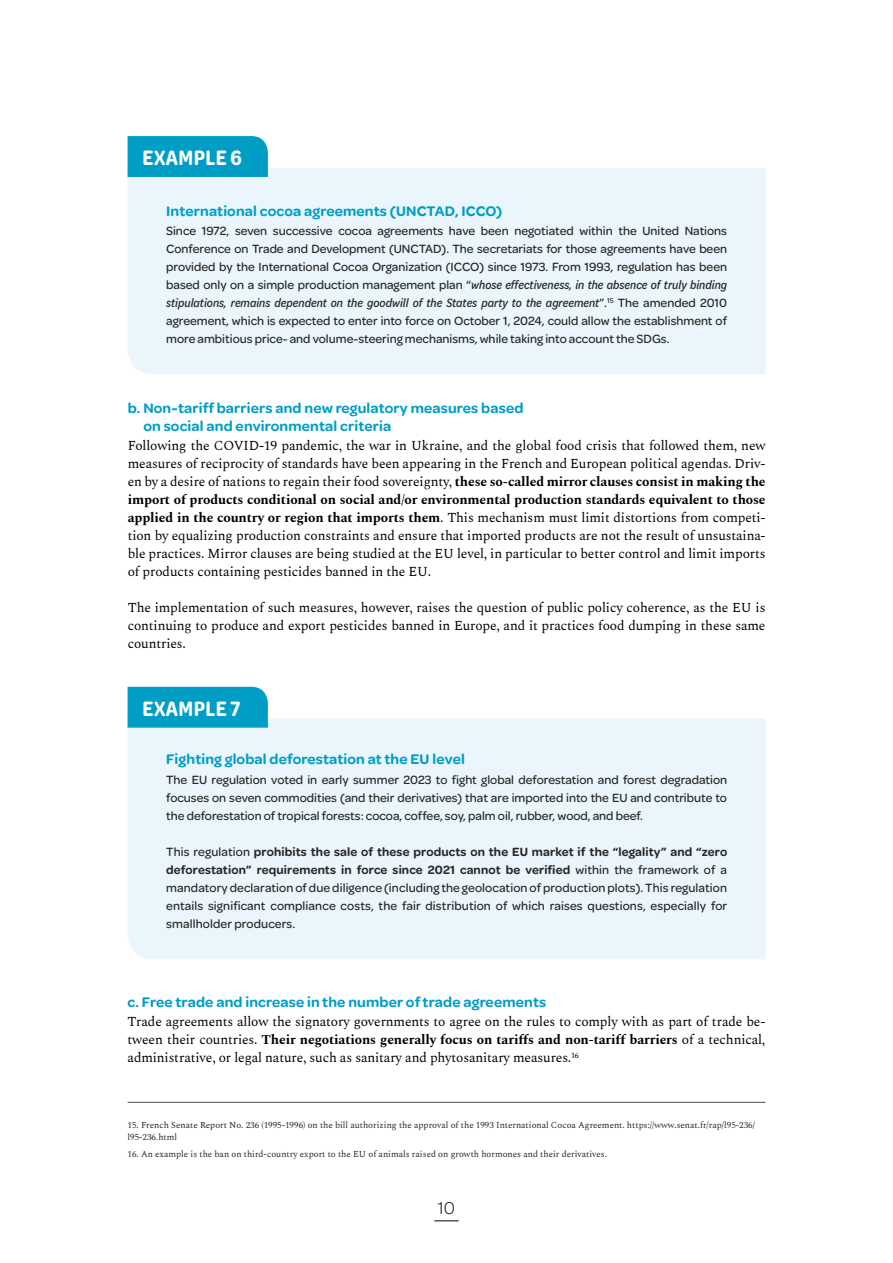
<style>
.page{position:relative;width:893px;height:1263px;background:#fff}
.page>*{position:absolute;margin:0;border:0;box-sizing:border-box;transform-origin:0 0}
.t1{font:600 22.5px "Omnes Cond";letter-spacing:.02em;color:#fff}
.t2{font:300 18px "Omnes";color:#000}
.t3{font:600 15px/18px "Omnes";letter-spacing:.01em;color:#009dc5}
.t4{font:13.5px/18px "Spectral";letter-spacing:-.01em;color:#000;text-align:justify}
.t5{font:500 12.75px/18px "Omnes";color:#282827;text-align:justify}
.t6{font:italic 12.75px/18px "Omnes Cond Med";color:#282827}
.t7{font:9px/12px "Spectral";color:#282827}
.s1{font-family:"Omnes";font-weight:500;font-style:normal}
.s2{font-weight:700}
.s3{font-weight:600}
</style>
<div class="page">
<svg style="left:434px;top:1220px;width:25px;height:1px"></svg>
<div style="left:128px;top:168px;width:637px;height:206px;background:#eaf6fb"></div>
<div style="left:128px;top:136px;width:140px;height:41px;background:#009dc5"></div>
<div style="left:128px;top:719px;width:637px;height:240px;background:#eaf6fb"></div>
<div style="left:128px;top:687px;width:140px;height:41px;background:#009dc5"></div>
<hr style="left:128px;top:1102px;width:637px;height:1px;background:#282827">
<h1 class="t1" style="left:143px;top:143px;width:101px">EXAMPLE 6</h1>
<p class="t3" style="left:166px;top:201px;width:338px">International cocoa agreements (UNCTAD, ICCO)</p>
<p class="t5" style="left:166px;top:221px;width:562px">Since 1972, seven successive cocoa agreements have been negotiated within the United Nations Conference on Trade and Development (UNCTAD). The secretariats for those agreements have been provided by the International Cocoa Organization (ICCO) since 1973. From 1993, regulation has been</p>
<p class="t6" style="left:166px;top:275px;width:562px"><span class="s1">based only on a simple production management plan “</span>whose effectiveness, in the absence of truly binding stipulations, remains dependent on the goodwill of the States party to the agreement<span class="s1">”.</span><sup>15</sup> <span class="s1">The amended 2010</span></p>
<p class="t5" style="left:166px;top:311px;width:562px">agreement, which is expected to enter into force on October 1, 2024, could allow the establishment of more ambitious price- and volume-steering mechanisms, while taking into account the SDGs.</p>
<p class="t3" style="left:143px;top:398px;width:382px;text-indent:-16px">b. Non-tariff barriers and new regulatory measures based on social and environmental criteria</p>
<p class="t4" style="left:128px;top:437px;width:639px">Following the COVID-19 pandemic, the war in Ukraine, and the global food crisis that followed them, new measures of reciprocity of standards have been appearing in the French and European political agendas. Driv&shy;en by a desire of nations to regain their food sovereignty, <span class="s2">these so-called mirror clauses consist in making the import of products conditional on social and/or environmental production standards equivalent to those applied in the country or region that imports them</span>. This mechanism must limit distortions from competi&shy;tion by equalizing production constraints and ensure that imported products are not the result of unsustaina&shy;ble practices. Mirror clauses are being studied at the EU level, in particular to better control and limit imports of products containing pesticides banned in the EU.</p>
<p class="t4" style="left:128px;top:599px;width:639px">The implementation of such measures, however, raises the question of public policy coherence, as the EU is continuing to produce and export pesticides banned in Europe, and it practices food dumping in these same countries.</p>
<h1 class="t1" style="left:143px;top:693px;width:99px">EXAMPLE 7</h1>
<p class="t3" style="left:166px;top:749px;width:300px">Fighting global deforestation at the EU level</p>
<p class="t5" style="left:166px;top:770px;width:562px">The EU regulation voted in early summer 2023 to fight global deforestation and forest degradation focuses on seven commodities (and their derivatives) that are imported into the EU and contribute to the deforestation of tropical forests: cocoa, coffee, soy, palm oil, rubber, wood, and beef.</p>
<p class="t5" style="left:166px;top:842px;width:562px">This regulation <span class="s3">prohibits the sale of these products on the EU market if the “legality” and “zero deforestation” requirements in force since 2021 cannot be verified</span> within the framework of a mandatory declaration of due diligence (including the geolocation of production plots). This regulation entails significant compliance costs, the fair distribution of which raises questions, especially for smallholder producers.</p>
<p class="t3" style="left:128px;top:992px;width:420px">c. Free trade and increase in the number of trade agreements</p>
<p class="t4" style="left:128px;top:1013px;width:639px">Trade agreements allow the signatory governments to agree on the rules to comply with as part of trade be&shy;tween their countries. <span class="s2">Their negotiations generally focus on tariffs and non-tariff barriers</span> of a technical, administrative, or legal nature, such as sanitary and phytosanitary measures.<sup>16</sup></p>
<p class="t7" style="left:128px;top:1120px;width:629px">15. French Senate Report No. 236 (1995-1996) on the bill authorizing the approval of the 1993 International Cocoa Agreement. https://www.senat.fr/rap/l95-236/ l95-236.html</p>
<p class="t7" style="left:128px;top:1148px;width:481px">16. An example is the ban on third-country export to the EU of animals raised on growth hormones and their derivatives.</p>
<h2 class="t2" style="left:438px;top:1196px;width:19px">10</h2>
</div>
